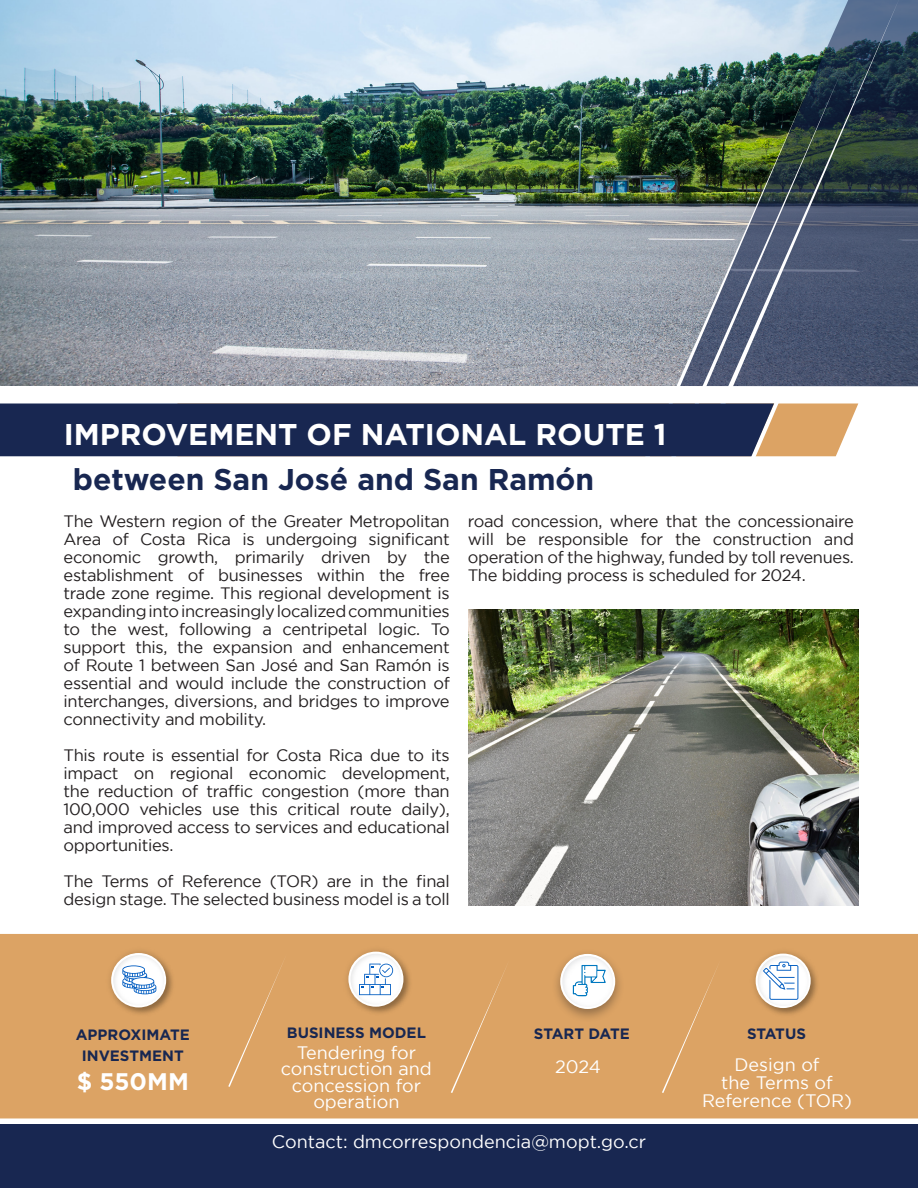
<style>
.page{position:relative;width:918px;height:1188px;background:#fff}
.page>*{position:absolute;margin:0;border:0;box-sizing:border-box;transform-origin:0 0}
.t1{font:700 30px "Gotham";color:#fff}
.t2{font:700 30px "Gotham";color:#182751}
.t3{font:700 24px "Gotham";color:#fff}
.t4{font:18px/16.5px "Gotham";color:#fff;text-align:center}
.t5{font:16.5px/18px "Gotham";letter-spacing:-.02em;color:#231f20;text-align:justify}
.t6{font:700 15px/21.6px "Gotham";color:#182751;text-align:center}
</style>
<div class="page">
<img style="left:0;top:0;width:677px;height:386px">
<svg style="left:677px;top:0;width:241px;height:386px;background:#647385"></svg>
<svg style="left:717px;top:0;width:183px;height:404px;background:#576878"></svg>
<img style="left:628px;top:82px;width:183px;height:375px">
<div style="left:0;top:934px;width:918px;height:184px;background:#dca364"></div>
<div style="left:0;top:1124px;width:918px;height:64px;background:#182751"></div>
<svg style="left:0;top:404px;width:858px;height:52px;background:#2d3554"></svg>
<img style="left:340px;top:943px;width:75px;height:75px">
<div style="left:348px;top:952px;width:55px;height:55px;border:2px solid #fff;border-radius:50%"></div>
<svg style="left:359px;top:964px;width:34px;height:31px"></svg>
<img style="left:747px;top:945px;width:75px;height:74px">
<div style="left:756px;top:954px;width:55px;height:54px;border:2px solid #fff;border-radius:50%"></div>
<svg style="left:763px;top:962px;width:35px;height:38px"></svg>
<img style="left:103px;top:944px;width:74px;height:75px">
<div style="left:111px;top:953px;width:55px;height:54px;border:2px solid #fff;border-radius:50%"></div>
<div style="left:228px;top:953px;width:59px;height:134px;background:#dca364"></div>
<div style="left:662px;top:959px;width:59px;height:134px;background:#dca364"></div>
<div style="left:451px;top:959px;width:59px;height:134px;background:#dca364"></div>
<div style="left:551px;top:949px;width:74px;height:74px;background:#231f20;opacity:.4"></div>
<svg style="left:560px;top:954px;width:55px;height:55px"></svg>
<img style="left:468px;top:610px;width:390px;height:296px">
<h1 class="t1" style="left:64px;top:417px;width:604px">IMPROVEMENT OF NATIONAL ROUTE 1</h1>
<h1 class="t2" style="left:73px;top:462px;width:523px">between San José and San Ramón</h1>
<p class="t5" style="left:64px;top:512px;width:388px">The Western region of the Greater Metropolitan Area of Costa Rica is undergoing significant economic growth, primarily driven by the establishment of businesses within the free trade zone regime. This regional development is expanding into increasingly localized communities to the west, following a centripetal logic. To support this, the expansion and enhancement of Route 1 between San José and San Ramón is essential and would include the construction of interchanges, diversions, and bridges to improve connectivity and mobility.</p>
<p class="t5" style="left:64px;top:746px;width:388px">This route is essential for Costa Rica due to its impact on regional economic development, the reduction of traffic congestion (more than 100,000 vehicles use this critical route daily), and improved access to services and educational opportunities.</p>
<p class="t5" style="left:64px;top:872px;width:388px">The Terms of Reference (TOR) are in the final design stage. The selected business model is a toll</p>
<p class="t5" style="left:468px;top:512px;width:388px">road concession, where that the concessionaire will be responsible for the construction and operation of the highway, funded by toll revenues.<br>The bidding process is scheduled for 2024.</p>
<p class="t6" style="left:76px;top:1023px;width:116px">APPROXIMATE<br>INVESTMENT</p>
<h2 class="t3" style="left:77px;top:1068px;width:114px">$ 550MM</h2>
<p class="t6" style="left:287px;top:1022px;width:141px">BUSINESS MODEL</p>
<p class="t6" style="left:534px;top:1022px;width:97px">START DATE</p>
<p class="t6" style="left:747px;top:1023px;width:60px">STATUS</p>
<p class="t4" style="left:281px;top:1044px;width:153px">Tendering for construction and concession for operation</p>
<p class="t4" style="left:555px;top:1058px;width:47px">2024</p>
<p class="t4" style="left:702px;top:1056px;width:152px;line-height:18px">Design of<br>the Terms of<br>Reference (TOR)</p>
<p class="t4" style="left:272px;top:1133px;width:376px">Contact: dmcorrespondencia@mopt.go.cr</p>
</div>
